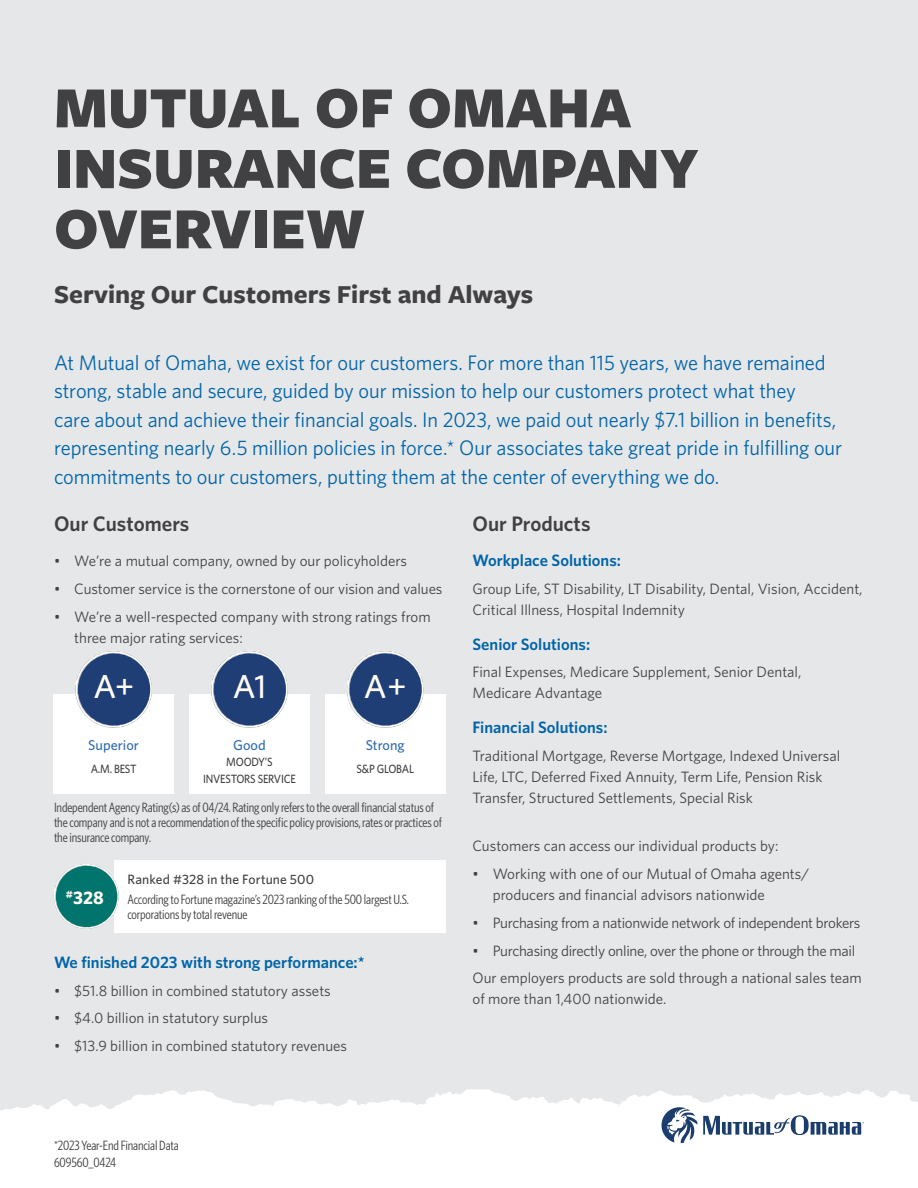
<style>
.page{position:relative;width:918px;height:1188px;background:#fff}
.page>*{position:absolute;margin:0;border:0;box-sizing:border-box;transform-origin:0 0}
.t1{font:900 60.45px/60.4px "Freight Sans Pro";color:#414042}
.t2{font:500 33.15px "Whitney";color:#fffbf2}
.t3{font:700 26.85px "Freight Sans Pro";color:#414042}
.t4{font:21px/28.5px "Whitney";letter-spacing:-.005em;color:#0064a8}
.t5{font:600 21px "Whitney";color:#414042}
.t6{font:700 18.15px "Whitney";color:#fffbf2}
.t7{font:600 16.5px "Whitney";color:#0064a8}
.t8{font:15px/21px "Whitney";color:#414042}
.t9{font:15px/27.8px "Whitney";letter-spacing:-.02em;color:#414042}
.t10{font:500 14.25px "Whitney";color:#306dae}
.t11{font:13.5px/15px "Whitney Condensed";letter-spacing:-.01em;color:#414042}
.t12{font:500 13.5px "Whitney";letter-spacing:.01em;color:#414042}
.t13{font:500 12px/16.5px "Whitney";letter-spacing:-.02em;color:#414042;text-align:center;scale:.9 1}
</style>
<div class="page">
<div style="left:0;top:0;width:918px;height:1144px;background:#e6e7e8"></div>
<svg style="left:662px;top:1107px;width:35px;height:36px"></svg>
<svg style="left:703px;top:1115px;width:161px;height:20px"></svg>
<div style="left:53px;top:694px;width:121px;height:100px;background:#fff"></div>
<svg style="left:75px;top:651px;width:77px;height:77px"></svg>
<div style="left:78px;top:653px;width:72px;height:73px;background:#1f3e75;border-radius:50%"></div>
<div style="left:189px;top:694px;width:121px;height:100px;background:#fff"></div>
<div style="left:325px;top:694px;width:121px;height:100px;background:#fff"></div>
<svg style="left:347px;top:651px;width:77px;height:77px"></svg>
<div style="left:349px;top:653px;width:73px;height:73px;background:#1f3e75;border-radius:50%"></div>
<svg style="left:211px;top:651px;width:77px;height:77px"></svg>
<div style="left:214px;top:653px;width:72px;height:73px;background:#1f3e75;border-radius:50%"></div>
<div style="left:114px;top:860px;width:332px;height:73px;background:#fff"></div>
<svg style="left:53px;top:864px;width:66px;height:65px"></svg>
<div style="left:56px;top:866px;width:61px;height:61px;background:#02746e;border-radius:50%"></div>
<h1 class="t1" style="left:54px;top:75px;width:646px">MUTUAL OF OMAHA<br>INSURANCE COMPANY<br>OVERVIEW</h1>
<h3 class="t3" style="left:54px;top:276px;width:481px">Serving Our Customers First and Always</h3>
<p class="t4" style="left:54px;top:347px;width:790px">At Mutual of Omaha, we exist for our customers. For more than 115 years, we have remained strong, stable and secure, guided by our mission to help our customers protect what they<br>care about and achieve their financial goals. In 2023, we paid out nearly $7.1 billion in benefits, representing nearly 6.5 million policies in force.* Our associates take great pride in fulfilling our commitments to our customers, putting them at the center of everything we do.</p>
<h3 class="t5" style="left:54px;top:509px;width:137px">Our Customers</h3>
<p class="t8" style="left:54px;top:550px;width:355px">• We’re a mutual company, owned by our policyholders</p>
<p class="t8" style="left:54px;top:578px;width:390px">• Customer service is the cornerstone of our vision and values</p>
<p class="t8" style="left:74px;top:606px;width:358px;text-indent:-20px">• We’re a well-respected company with strong ratings from three major rating services:</p>
<h3 class="t5" style="left:472px;top:509px;width:120px">Our Products</h3>
<p class="t7" style="left:472px;top:550px;width:150px">Workplace Solutions:</p>
<p class="t8" style="left:472px;top:578px;width:392px">Group Life, ST Disability, LT Disability, Dental, Vision, Accident,<br>Critical Illness, Hospital Indemnity</p>
<p class="t7" style="left:472px;top:633px;width:119px">Senior Solutions:</p>
<p class="t8" style="left:472px;top:661px;width:330px">Final Expenses, Medicare Supplement, Senior Dental,<br>Medicare Advantage</p>
<p class="t7" style="left:472px;top:716px;width:137px">Financial Solutions:</p>
<p class="t8" style="left:472px;top:745px;width:369px">Traditional Mortgage, Reverse Mortgage, Indexed Universal<br>Life, LTC, Deferred Fixed Annuity, Term Life, Pension Risk<br>Transfer, Structured Settlements, Special Risk</p>
<p class="t8" style="left:472px;top:835px;width:308px">Customers can access our individual products by:</p>
<p class="t8" style="left:493px;top:863px;width:318px;text-indent:-20px">• Working with one of our Mutual of Omaha agents/ producers and financial advisors nationwide</p>
<p class="t9" style="left:472px;top:908px;width:390px">• Purchasing from a nationwide network of independent brokers</p>
<p class="t9" style="left:472px;top:936px;width:391px">• Purchasing directly online, over the phone or through the mail<br>Our employers products are sold through a national sales team</p>
<p class="t8" style="left:472px;top:988px;width:196px">of more than 1,400 nationwide.</p>
<h2 class="t2" style="left:93px;top:665px;width:42px">A+</h2>
<h2 class="t2" style="left:233px;top:665px;width:35px">A1</h2>
<h2 class="t2" style="left:364px;top:665px;width:44px">A+</h2>
<p class="t10" style="left:233px;top:736px;width:34px">Good</p>
<p class="t13" style="left:203px;top:754px;width:105px">MOODY’S<br>INVESTORS SERVICE</p>
<p class="t10" style="left:88px;top:736px;width:52px">Superior</p>
<p class="t13" style="left:91px;top:761px;width:53px">A.M. BEST</p>
<p class="t10" style="left:366px;top:736px;width:41px">Strong</p>
<p class="t13" style="left:356px;top:761px;width:66px">S&amp;P GLOBAL</p>
<p class="t11" style="left:54px;top:799px;width:389px">Independent Agency Rating(s) as of 04/24. Rating only refers to the overall financial status of the company and is not a recommendation of the specific policy provisions, rates or practices of the insurance company.</p>
<p class="t12" style="left:127px;top:871px;width:188px">Ranked #328 in the Fortune 500</p>
<p class="t11" style="left:127px;top:891px;width:283px">According to Fortune magazine’s 2023 ranking of the 500 largest U.S. corporations by total revenue</p>
<p class="t6" style="left:66px;top:885px;width:39px"><sup>#</sup>328</p>
<p class="t7" style="left:54px;top:951px;width:312px">We finished 2023 with strong performance:*</p>
<p class="t8" style="left:54px;top:980px;width:278px">• $51.8 billion in combined statutory assets</p>
<p class="t8" style="left:54px;top:1007px;width:216px">• $4.0 billion in statutory surplus</p>
<p class="t8" style="left:54px;top:1035px;width:295px">• $13.9 billion in combined statutory revenues</p>
<p class="t11" style="left:54px;top:1137px;width:126px">*2023 Year-End Financial Data</p>
<p class="t11" style="left:54px;top:1154px;width:64px">609560_0424</p>
</div>
